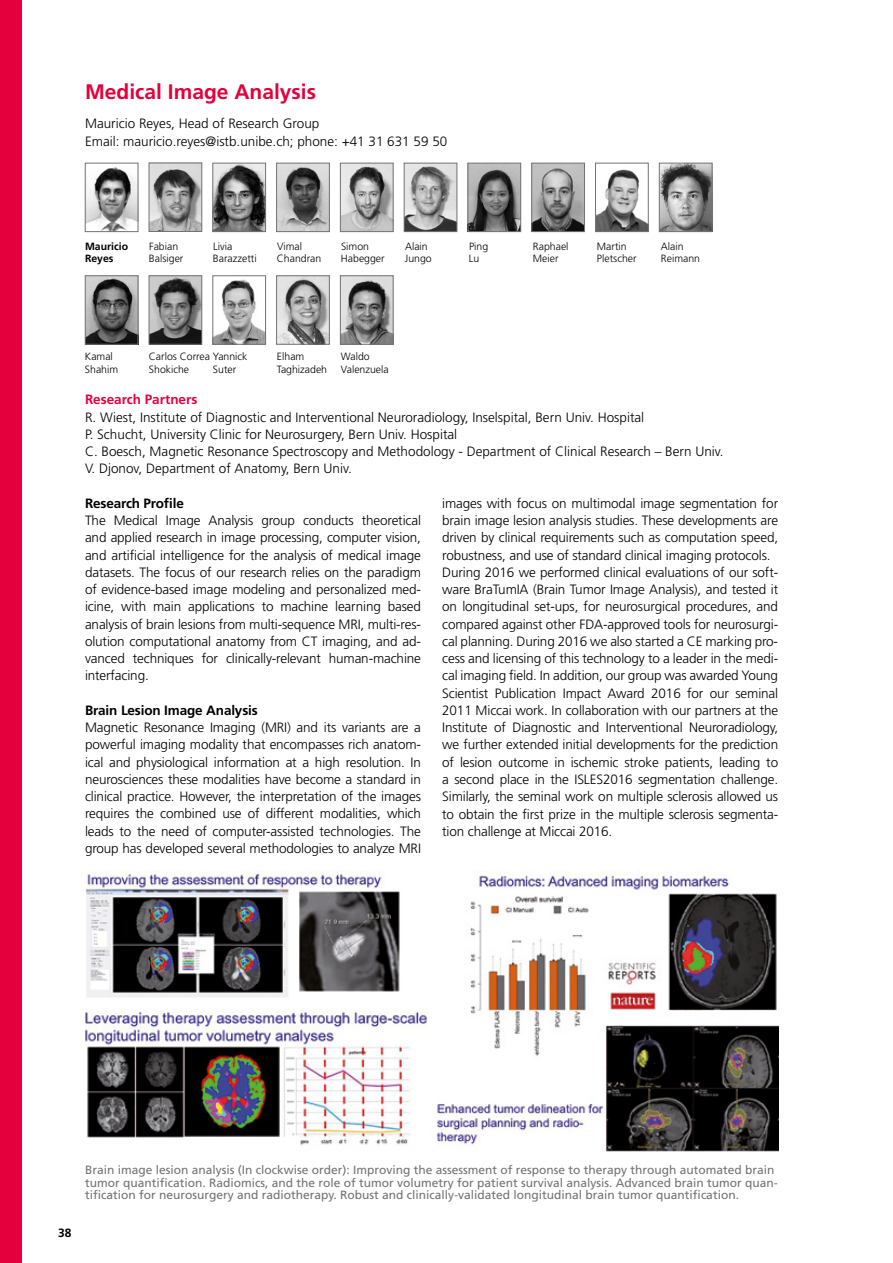
<style>
.page{position:relative;width:893px;height:1263px;background:#fff}
.page>*{position:absolute;margin:0;border:0;box-sizing:border-box;transform-origin:0 0}
.t1{font:700 21px "Frutiger";color:#e4003c}
.t2{font:300 13.5px/17.2px "Frutiger";letter-spacing:-.01em;color:#000}
.t3{font:700 13.5px "Frutiger";letter-spacing:-.01em;color:#000}
.t4{font:700 13.5px "Frutiger";color:#e4003c}
.t5{font:12px/12.8px "Frutiger";color:#747373}
.t6{font:700 12px "Frutiger";color:#000}
.t7{font:300 10.5px "Frutiger";color:#000}
.t8{font:700 10.5px "Frutiger";color:#000}
</style>
<div class="page">
<div style="left:0;top:0;width:21px;height:1263px;background:#e4003c"></div>
<svg style="left:85px;top:163px;width:53px;height:69px"></svg>
<svg style="left:212px;top:163px;width:54px;height:69px;background:#6e6e6e"></svg>
<svg style="left:276px;top:163px;width:54px;height:69px;background:#909090"></svg>
<svg style="left:340px;top:163px;width:53px;height:69px;background:#a8a8a8"></svg>
<svg style="left:404px;top:163px;width:53px;height:69px;background:#a5a5a5"></svg>
<svg style="left:468px;top:163px;width:53px;height:69px;background:#717171"></svg>
<svg style="left:531px;top:163px;width:54px;height:69px;background:#8e8e8e"></svg>
<svg style="left:595px;top:163px;width:54px;height:69px"></svg>
<svg style="left:149px;top:163px;width:53px;height:69px;background:#999"></svg>
<svg style="left:659px;top:163px;width:53px;height:69px;background:#878787"></svg>
<svg style="left:85px;top:275px;width:53px;height:70px;background:#6e6e6e"></svg>
<svg style="left:149px;top:275px;width:53px;height:70px;background:#717171"></svg>
<svg style="left:212px;top:275px;width:54px;height:70px"></svg>
<svg style="left:276px;top:275px;width:54px;height:70px;background:#a4a3a3"></svg>
<svg style="left:340px;top:275px;width:53px;height:70px;background:#8d8c8c"></svg>
<img style="left:85px;top:870px;width:693px;height:282px">
<h1 class="t1" style="left:85px;top:80px;width:233px">Medical Image Analysis</h1>
<p class="t2" style="left:85px;top:115px;width:364px">Mauricio Reyes, Head of Research Group<br>Email: mauricio.reyes@istb.unibe.ch; phone: +41 31 631 59 50</p>
<p class="t8" style="left:85px;top:240px;width:45px">Mauricio</p>
<p class="t7" style="left:149px;top:240px;width:31px">Fabian</p>
<p class="t7" style="left:213px;top:240px;width:21px">Livia</p>
<p class="t7" style="left:277px;top:240px;width:27px">Vimal</p>
<p class="t7" style="left:341px;top:240px;width:30px">Simon</p>
<p class="t7" style="left:405px;top:240px;width:24px">Alain</p>
<p class="t7" style="left:469px;top:240px;width:21px">Ping</p>
<p class="t7" style="left:533px;top:240px;width:37px">Raphael</p>
<p class="t7" style="left:597px;top:240px;width:31px">Martin</p>
<p class="t7" style="left:661px;top:240px;width:24px">Alain</p>
<p class="t8" style="left:85px;top:253px;width:30px">Reyes</p>
<p class="t7" style="left:149px;top:253px;width:36px">Balsiger</p>
<p class="t7" style="left:213px;top:253px;width:45px">Barazzetti</p>
<p class="t7" style="left:277px;top:253px;width:46px">Chandran</p>
<p class="t7" style="left:341px;top:253px;width:45px">Habegger</p>
<p class="t7" style="left:405px;top:253px;width:28px">Jungo</p>
<p class="t7" style="left:469px;top:253px;width:12px">Lu</p>
<p class="t7" style="left:533px;top:253px;width:27px">Meier</p>
<p class="t7" style="left:597px;top:253px;width:41px">Pletscher</p>
<p class="t7" style="left:661px;top:253px;width:41px">Reimann</p>
<p class="t7" style="left:85px;top:351px;width:29px">Kamal</p>
<p class="t7" style="left:149px;top:351px;width:100px">Carlos Correa Yannick</p>
<p class="t7" style="left:277px;top:351px;width:29px">Elham</p>
<p class="t7" style="left:341px;top:351px;width:30px">Waldo</p>
<p class="t7" style="left:85px;top:363px;width:35px">Shahim</p>
<p class="t7" style="left:149px;top:363px;width:42px">Shokiche</p>
<p class="t7" style="left:213px;top:363px;width:25px">Suter</p>
<p class="t7" style="left:277px;top:363px;width:52px">Taghizadeh</p>
<p class="t7" style="left:341px;top:363px;width:49px">Valenzuela</p>
<p class="t4" style="left:85px;top:392px;width:114px">Research Partners</p>
<p class="t2" style="left:85px;top:408px;width:640px">R. Wiest, Institute of Diagnostic and Interventional Neuroradiology, Inselspital, Bern Univ. Hospital<br>P. Schucht, University Clinic for Neurosurgery, Bern Univ. Hospital<br>C. Boesch, Magnetic Resonance Spectroscopy and Methodology - Department of Clinical Research – Bern Univ.<br>V. Djonov, Department of Anatomy, Bern Univ.</p>
<p class="t3" style="left:85px;top:495px;width:100px">Research Profile</p>
<p class="t2" style="left:85px;top:512px;width:337px;text-align:justify">The Medical Image Analysis group conducts theoretical and applied research in image processing, computer vision, and artificial intelligence for the analysis of medical image datasets. The focus of our research relies on the paradigm of evidence-based image modeling and personalized med&shy;icine, with main applications to machine learning based analysis of brain lesions from multi-sequence MRI, multi-res&shy;olution computational anatomy from CT imaging, and ad&shy;vanced techniques for clinically-relevant human-machine interfacing.</p>
<p class="t3" style="left:85px;top:702px;width:174px">Brain Lesion Image Analysis</p>
<p class="t2" style="left:85px;top:719px;width:337px;text-align:justify">Magnetic Resonance Imaging (MRI) and its variants are a powerful imaging modality that encompasses rich anatom&shy;ical and physiological information at a high resolution. In neurosciences these modalities have become a standard in clinical practice. However, the interpretation of the images requires the combined use of different modalities, which leads to the need of computer-assisted technologies. The group has developed several methodologies to analyze MRI</p>
<p class="t2" style="left:442px;top:495px;width:337px">images with focus on multimodal image segmentation for brain image lesion analysis studies. These developments are driven by clinical requirements such as computation speed, robustness, and use of standard clinical imaging protocols.<br>During 2016 we performed clinical evaluations of our soft&shy;ware BraTumIA (Brain Tumor Image Analysis), and tested it on longitudinal set-ups, for neurosurgical procedures, and compared against other FDA-approved tools for neurosurgi&shy;cal planning. During 2016 we also started a CE marking pro&shy;cess and licensing of this technology to a leader in the medi&shy;cal imaging field. In addition, our group was awarded Young Scientist Publication Impact Award 2016 for our seminal 2011 Miccai work. In collaboration with our partners at the Institute of Diagnostic and Interventional Neuroradiology, we further extended initial developments for the prediction of lesion outcome in ischemic stroke patients, leading to a second place in the ISLES2016 segmentation challenge.<br>Similarly, the seminal work on multiple sclerosis allowed us to obtain the first prize in the multiple sclerosis segmenta&shy;tion challenge at Miccai 2016.</p>
<p class="t6" style="left:58px;top:1226px;width:15px">38</p>
<p class="t5" style="left:85px;top:1163px;width:694px">Brain image lesion analysis (In clockwise order): Improving the assessment of response to therapy through automated brain tumor quantification. Radiomics, and the role of tumor volumetry for patient survival analysis. Advanced brain tumor quan&shy;tification for neurosurgery and radiotherapy. Robust and clinically-validated longitudinal brain tumor quantification.</p>
</div>
